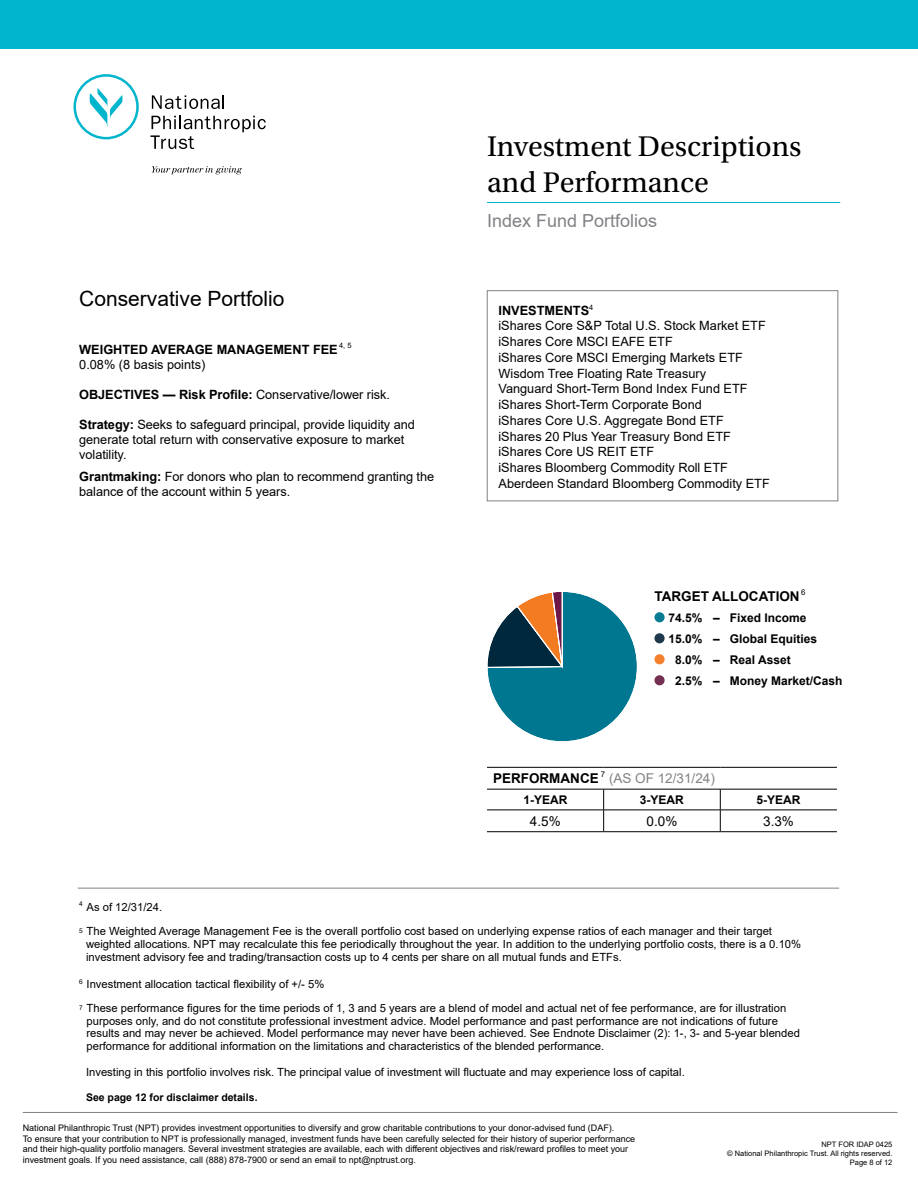
<style>
.page{position:relative;width:918px;height:1188px;background:#fff}
.page>*{position:absolute;margin:0;border:0;box-sizing:border-box;transform-origin:0 0}
.t1{font:30px/36px "Utopia Std";color:#000}
.t2{font:21px "Arial";color:#000}
.t3{font:18px "Arial";color:#808285}
.t4{font:13.5px "Arial";color:#808285}
.t5{font:700 13.5px "Arial";color:#000}
.t6{font:13.5px "Arial";color:#000}
.t7{font:12.75px/15.8px "Arial";color:#000}
.t8{font:700 12.75px "Arial";color:#000}
.t9{font:700 12px "Arial";color:#000}
.t10{font:11.25px/12.8px "Arial";color:#000}
.t11{font:700 10.5px "Arial";color:#000}
.t12{font:9px/10.5px "Arial";color:#000}
.t13{font:7.5px/9px "Arial";color:#000;text-align:right}
.t14{font:6.6px "Arial";color:#000}
.s1{font-weight:400}
.s2{font-weight:700}
.s3{font-weight:700;color:#000}
</style>
<div class="page">
<div style="left:487px;top:290px;width:351px;height:211px;border:1px solid #808285"></div>
<hr style="left:23px;top:1112px;width:875px;height:1px;background:#808285">
<svg style="left:152px;top:95px;width:72px;height:14px"></svg>
<svg style="left:150px;top:116px;width:116px;height:33px"></svg>
<svg style="left:74px;top:74px;width:65px;height:65px"></svg>
<svg style="left:152px;top:166px;width:90px;height:9px"></svg>
<div style="left:0;top:0;width:918px;height:49px;background:#00b5cc"></div>
<div style="left:654px;top:612px;width:11px;height:10px;background:#087c93;border-radius:50%"></div>
<div style="left:654px;top:633px;width:11px;height:10px;background:#1d394b;border-radius:50%"></div>
<div style="left:654px;top:654px;width:11px;height:10px;background:#f4802e;border-radius:50%"></div>
<div style="left:654px;top:675px;width:11px;height:10px;background:#733052;border-radius:50%"></div>
<hr style="left:78px;top:888px;width:761px;height:1px;background:#808285">
<hr style="left:487px;top:767px;width:117px;height:1px;background:#000">
<hr style="left:604px;top:767px;width:116px;height:1px;background:#000">
<hr style="left:720px;top:767px;width:117px;height:1px;background:#000">
<hr style="left:487px;top:789px;width:117px;height:1px;background:#000">
<hr style="left:604px;top:789px;width:116px;height:1px;background:#000">
<hr style="left:720px;top:789px;width:117px;height:1px;background:#000">
<hr style="left:487px;top:810px;width:117px;height:1px;background:#000">
<hr style="left:604px;top:810px;width:116px;height:1px;background:#000">
<svg style="left:603px;top:789px;width:1px;height:42px"></svg>
<hr style="left:720px;top:810px;width:117px;height:1px;background:#000">
<svg style="left:720px;top:789px;width:1px;height:42px"></svg>
<hr style="left:487px;top:831px;width:117px;height:1px;background:#000">
<hr style="left:604px;top:831px;width:116px;height:1px;background:#000">
<hr style="left:720px;top:831px;width:117px;height:1px;background:#000">
<hr style="left:487px;top:202px;width:353px;height:1px;background:#00b5cc">
<svg style="left:487px;top:592px;width:150px;height:150px"></svg>
<h1 class="t1" style="left:487px;top:129px;width:316px">Investment Descriptions and Performance</h1>
<h2 class="t2" style="left:79px;top:284px;width:207px">Conservative Portfolio</h2>
<p class="t8" style="left:79px;top:340px;width:260px">WEIGHTED AVERAGE MANAGEMENT FEE</p>
<p class="t13" style="left:339px;top:341px;width:14px">4, 5</p>
<p class="t7" style="left:79px;top:356px;width:128px">0.08% (8 basis points)</p>
<p class="t8" style="left:79px;top:385px;width:312px">OBJECTIVES — Risk Profile: <span class="s1">Conservative/lower risk.</span></p>
<p class="t7" style="left:79px;top:417px;width:337px;line-height:15px"><span class="s2">Strategy:</span> Seeks to safeguard principal, provide liquidity and generate total return with conservative exposure to market volatility.</p>
<p class="t7" style="left:79px;top:469px;width:356px;line-height:15px"><span class="s2">Grantmaking:</span> For donors who plan to recommend granting the balance of the account within 5 years.</p>
<h3 class="t3" style="left:487px;top:208px;width:172px">Index Fund Portfolios</h3>
<p class="t7" style="left:499px;top:302px;width:273px"><span class="s2">INVESTMENTS</span><sup>4<br></sup>iShares Core S&amp;P Total U.S. Stock Market ETF iShares Core MSCI EAFE ETF<br>iShares Core MSCI Emerging Markets ETF Wisdom Tree Floating Rate Treasury<br>Vanguard Short-Term Bond Index Fund ETF iShares Short-Term Corporate Bond<br>iShares Core U.S. Aggregate Bond ETF iShares 20 Plus Year Treasury Bond ETF iShares Core US REIT ETF<br>iShares Bloomberg Commodity Roll ETF Aberdeen Standard Bloomberg Commodity ETF</p>
<p class="t5" style="left:654px;top:587px;width:152px">TARGET ALLOCATION <sup>6</sup></p>
<p class="t9" style="left:668px;top:610px;width:140px">74.5% – Fixed Income</p>
<p class="t9" style="left:668px;top:631px;width:150px">15.0% – Global Equities</p>
<p class="t9" style="left:675px;top:652px;width:117px">8.0% – Real Asset</p>
<p class="t9" style="left:675px;top:673px;width:169px">2.5% – Money Market/Cash</p>
<p class="t4" style="left:493px;top:769px;width:223px"><span class="s3">PERFORMANCE</span> <sup>7</sup> (AS OF 12/31/24)</p>
<p class="t9" style="left:523px;top:791px;width:46px">1-YEAR</p>
<p class="t9" style="left:640px;top:791px;width:46px">3-YEAR</p>
<p class="t9" style="left:757px;top:791px;width:46px">5-YEAR</p>
<p class="t6" style="left:530px;top:812px;width:32px">4.5%</p>
<p class="t6" style="left:647px;top:812px;width:32px">0.0%</p>
<p class="t6" style="left:763px;top:812px;width:32px">3.3%</p>
<p class="t14" style="left:79px;top:899px;width:5px">4</p>
<p class="t10" style="left:79px;top:895px;width:694px;line-height:24px;text-indent:7px">As of 12/31/24.<br><sup>5</sup> The Weighted Average Management Fee is the overall portfolio cost based on underlying expense ratios of each manager and their target</p>
<p class="t10" style="left:86px;top:938px;width:717px">weighted allocations. NPT may recalculate this fee periodically throughout the year. In addition to the underlying portfolio costs, there is a 0.10% investment advisory fee and trading/transaction costs up to 4 cents per share on all mutual funds and ETFs.</p>
<p class="t10" style="left:79px;top:972px;width:709px;line-height:24px"><sup>6</sup> Investment allocation tactical flexibility of +/- 5%<br><sup>7</sup> These performance figures for the time periods of 1, 3 and 5 years are a blend of model and actual net of fee performance, are for illustration</p>
<p class="t10" style="left:87px;top:1014px;width:715px">purposes only, and do not constitute professional investment advice. Model performance and past performance are not indications of future results and may never be achieved. Model performance may never have been achieved. See Endnote Disclaimer (2): 1-, 3- and 5-year blended performance for additional information on the limitations and characteristics of the blended performance.</p>
<p class="t10" style="left:86px;top:1065px;width:600px">Investing in this portfolio involves risk. The principal value of investment will fluctuate and may experience loss of capital.</p>
<p class="t11" style="left:86px;top:1090px;width:173px">See page 12 for disclaimer details.</p>
<p class="t12" style="left:23px;top:1123px;width:614px">National Philanthropic Trust (NPT) provides investment opportunities to diversify and grow charitable contributions to your donor-advised fund (DAF).<br>To ensure that your contribution to NPT is professionally managed, investment funds have been carefully selected for their history of superior performance and their high-quality portfolio managers. Several investment strategies are available, each with different objectives and risk/reward profiles to meet your investment goals. If you need assistance, call (888) 878-7900 or send an email to npt@nptrust.org.</p>
<p class="t13" style="left:727px;top:1140px;width:167px">NPT FOR IDAP 0425<br>© National Philanthropic Trust. All rights reserved.<br>Page 8 of 12</p>
</div>
